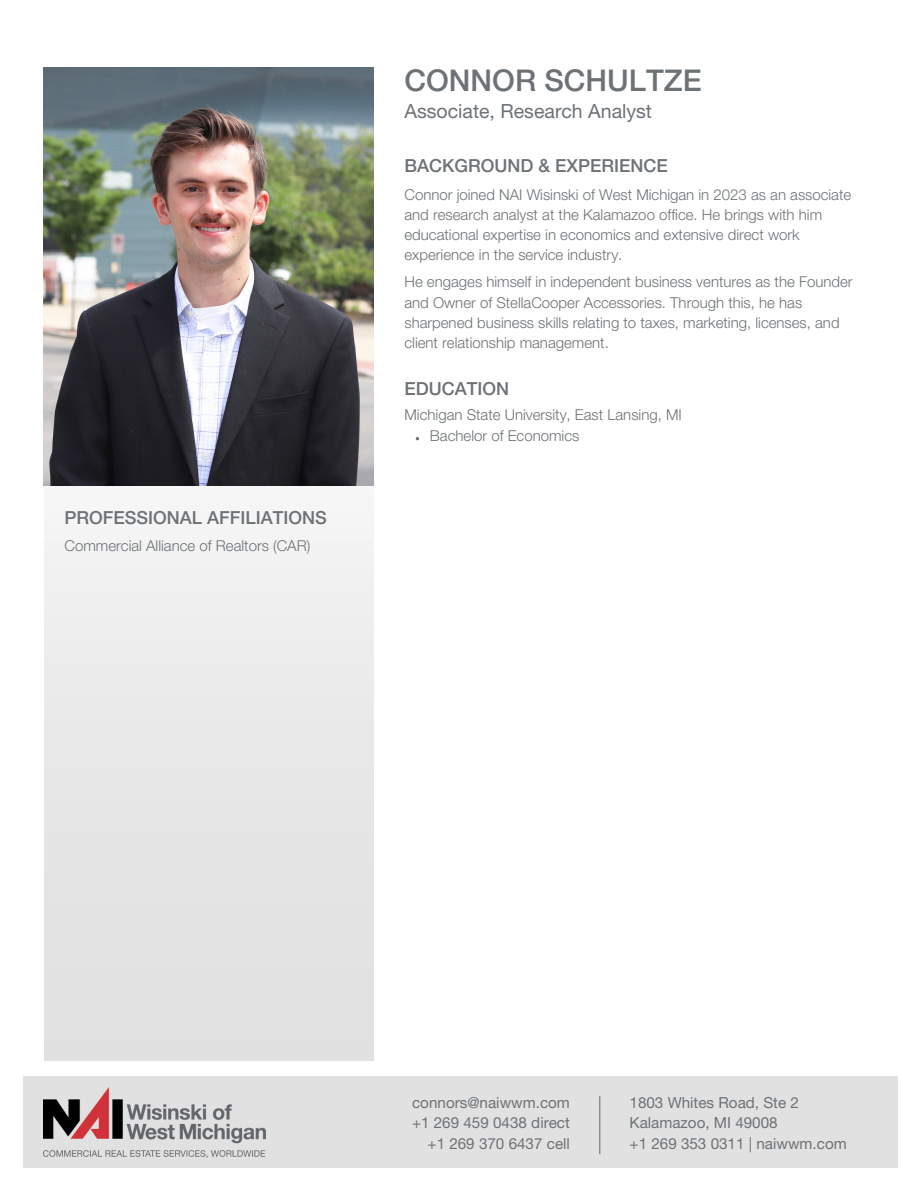
<style>
.page{position:relative;width:918px;height:1188px;background:#fff}
.page>*{position:absolute;margin:0;border:0;box-sizing:border-box;transform-origin:0 0}
.t1{font:500 30px "Helvetica Neue LT Std";color:#6d7276}
.t2{font:19.5px "Helvetica Neue LT Std";color:#6d7276}
.t3{font:500 18px "Helvetica Neue LT Std";color:#6d7276}
.t4{font:15.3px "Helvetica Neue LT Std";color:#6d7276}
.t5{font:300 15px/20.2px "Helvetica Neue LT Std";color:#6d7276}
</style>
<div class="page">
<div style="left:23px;top:1077px;width:875px;height:91px;background:#e1e1e1"></div>
<img style="left:44px;top:67px;width:329px;height:419px">
<img style="left:44px;top:1087px;width:221px;height:70px">
<hr style="left:599px;top:1096px;width:1px;height:58px;background:#6d7276">
<p class="t3" style="left:65px;top:511px;width:264px">PROFESSIONAL AFFILIATIONS</p>
<p class="t5" style="left:65px;top:538px;width:247px">Commercial Alliance of Realtors (CAR)</p>
<p class="t1" style="left:404px;top:70px;width:299px">CONNOR SCHULTZE</p>
<p class="t2" style="left:404px;top:104px;width:249px">Associate, Research Analyst</p>
<p class="t3" style="left:404px;top:159px;width:265px">BACKGROUND &amp; EXPERIENCE</p>
<p class="t5" style="left:404px;top:186px;width:448px">Connor joined NAI Wisinski of West Michigan in 2023 as an associate and research analyst at the Kalamazoo office. He brings with him educational expertise in economics and extensive direct work experience in the service industry.</p>
<p class="t5" style="left:404px;top:274px;width:450px">He engages himself in independent business ventures as the Founder and Owner of StellaCooper Accessories. Through this, he has sharpened business skills relating to taxes, marketing, licenses, and client relationship management.</p>
<p class="t3" style="left:404px;top:382px;width:106px">EDUCATION</p>
<p class="t5" style="left:404px;top:407px;width:279px">Michigan State University, East Lansing, MI</p>
<p class="t5" style="left:430px;top:428px;width:151px">Bachelor of Economics</p>
<p class="t4" style="left:412px;top:1097px;width:159px">connors@naiwwm.com</p>
<p class="t4" style="left:412px;top:1118px;width:159px">+1 269 459 0438 direct</p>
<p class="t4" style="left:428px;top:1138px;width:144px">+1 269 370 6437 cell</p>
<p class="t4" style="left:630px;top:1097px;width:171px">1803 Whites Road, Ste 2</p>
<p class="t4" style="left:630px;top:1118px;width:150px">Kalamazoo, MI 49008</p>
<p class="t4" style="left:630px;top:1138px;width:219px">+1 269 353 0311 | naiwwm.com</p>
</div>
